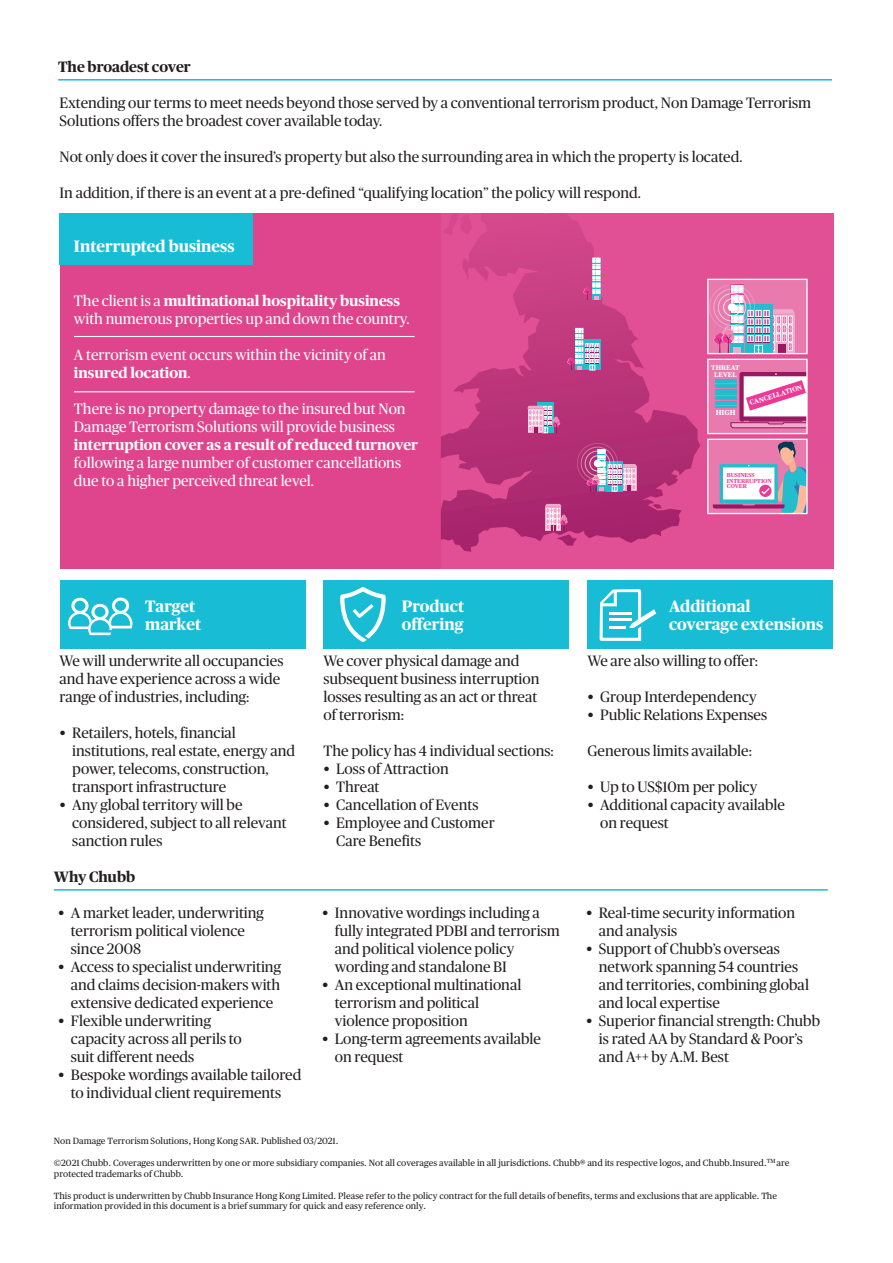
<style>
.page{position:relative;width:893px;height:1263px;background:#fff}
.page>*{position:absolute;margin:0;border:0;box-sizing:border-box;transform-origin:0 0}
.t1{font:700 16.5px/18px "Chubb Publico";color:#fff}
.t2{font:15px/18px "Chubb Publico";color:#231f20}
.t3{font:15px/18px "Chubb Publico";color:#fff}
.t4{font:700 15px "Chubb Publico";color:#fff}
.t5{font:700 15px "Chubb Publico";color:#231f20}
.t6{font:9px/10.8px "Chubb Publico Text";color:#231f20}
.t7{font:700 7.35px "Chubb Publico Text";color:#fff}
.t8{font:700 6.9px "Chubb Publico Text";color:#fff}
.t9{font:700 6.75px/6.8px "Chubb Publico Text";color:#fff;text-align:center}
.t10{font:700 5.7px/5.6px "Chubb Publico Text";color:#ed3896}
.s1{font-weight:700}
.s2{font-family:"Chubb Publico Text"}
</style>
<div class="page">
<div style="left:60px;top:213px;width:773px;height:356px;background:#df458c"></div>
<div style="left:60px;top:580px;width:245px;height:68px;background:#18bdd5"></div>
<div style="left:323px;top:580px;width:246px;height:68px;background:#18bdd5"></div>
<div style="left:587px;top:580px;width:246px;height:68px;background:#18bdd5"></div>
<hr style="left:58px;top:79px;width:774px;height:2px;background:#18bdd5">
<svg style="left:600px;top:589px;width:56px;height:52px"></svg>
<hr style="left:609px;top:612px;width:22px;height:3px;background:#fff">
<hr style="left:609px;top:618px;width:22px;height:3px;background:#fff">
<svg style="left:340px;top:587px;width:46px;height:55px"></svg>
<div style="left:441px;top:213px;width:392px;height:356px;background:#e14f94"></div>
<svg style="left:441px;top:214px;width:259px;height:338px"></svg>
<svg style="left:599px;top:340px;width:2px;height:30px"></svg>
<svg style="left:537px;top:403px;width:17px;height:3px"></svg>
<svg style="left:567px;top:328px;width:32px;height:42px"></svg>
<svg style="left:583px;top:258px;width:18px;height:42px"></svg>
<svg style="left:587px;top:449px;width:50px;height:42px;background:#b98db3"></svg>
<svg style="left:545px;top:504px;width:32px;height:42px"></svg>
<svg style="left:527px;top:406px;width:33px;height:27px"></svg>
<div style="left:708px;top:439px;width:99px;height:74px;background:#e87aae"></div>
<div style="left:708px;top:279px;width:99px;height:75px;background:#e87aae"></div>
<div style="left:708px;top:359px;width:99px;height:74px;background:#e87aae"></div>
<svg style="left:730px;top:284px;width:14px;height:1px"></svg>
<svg style="left:713px;top:285px;width:82px;height:67px"></svg>
<div style="left:709px;top:285px;width:46px;height:45px;border:1px solid #fff;border-radius:50%"></div>
<div style="left:714px;top:289px;width:36px;height:37px;border:1px solid #fff;border-radius:50%"></div>
<div style="left:718px;top:293px;width:28px;height:28px;border:1px solid #fff;border-radius:50%"></div>
<div style="left:723px;top:299px;width:18px;height:17px;border:1px solid #fff;border-radius:50%"></div>
<div style="left:728px;top:303px;width:8px;height:8px;background:#fff;border-radius:50%"></div>
<div style="left:707px;top:279px;width:101px;height:75px;border:1px solid #fff"></div>
<svg style="left:713px;top:441px;width:93px;height:71px"></svg>
<div style="left:707px;top:439px;width:101px;height:75px;border:1px solid #fff"></div>
<div style="left:577px;top:443px;width:41px;height:41px;border:1px solid #fff;border-radius:50%"></div>
<div style="left:581px;top:447px;width:33px;height:33px;border:1px solid #fff;border-radius:50%"></div>
<div style="left:585px;top:451px;width:25px;height:25px;border:1px solid #fff;border-radius:50%"></div>
<div style="left:590px;top:456px;width:15px;height:15px;border:1px solid #fff;border-radius:50%"></div>
<div style="left:594px;top:460px;width:7px;height:7px;background:#fff;border-radius:50%"></div>
<svg style="left:715px;top:372px;width:91px;height:56px"></svg>
<div style="left:707px;top:359px;width:101px;height:75px;border:1px solid #fff"></div>
<hr style="left:54px;top:889px;width:774px;height:2px;background:#18bdd5">
<svg style="left:68px;top:597px;width:64px;height:38px"></svg>
<hr style="left:74px;top:336px;width:341px;height:1px;background:#fff">
<hr style="left:74px;top:391px;width:341px;height:1px;background:#fff">
<div style="left:60px;top:213px;width:193px;height:52px;background:#18bdd5"></div>
<p class="t5" style="left:58px;top:56px;width:134px">The broadest cover</p>
<p class="t2" style="left:60px;top:93px;width:753px">Extending our terms to meet needs beyond those served by a conventional terrorism product, Non Damage Terrorism<br>Solutions offers the broadest cover available today.</p>
<p class="t2" style="left:60px;top:147px;width:684px">Not only does it cover the insured’s property but also the surrounding area in which the property is located.</p>
<p class="t2" style="left:60px;top:183px;width:583px">In addition, if there is an event at a pre-defined “qualifying location” the policy will respond.</p>
<p class="t1" style="left:74px;top:237px;width:162px">Interrupted business</p>
<p class="t3" style="left:74px;top:291px;width:337px">The client is a <span class="s1">multinational hospitality business </span>with numerous properties up and down the country.</p>
<p class="t3" style="left:74px;top:345px;width:313px">A terrorism event occurs within the vicinity of an <span class="s1">insured location</span>.</p>
<p class="t3" style="left:74px;top:399px;width:333px">There is no property damage to the insured but Non<br>Damage Terrorism Solutions will provide business</p>
<p class="t4" style="left:74px;top:434px;width:346px">interruption cover as a result of reduced turnover</p>
<p class="t3" style="left:74px;top:453px;width:329px">following a large number of customer cancellations due to a higher perceived threat level.</p>
<p class="t9" style="left:711px;top:364px;width:30px">THREAT<br>LEVEL</p>
<p class="t7" style="left:716px;top:407px;width:21px">HIGH</p>
<p class="t8" style="left:748px;top:398px;width:56px;rotate:-18deg">CANCELLATION</p>
<p class="t10" style="left:727px;top:472px;width:46px">BUSINESS<br>INTERRUPTION<br>COVER</p>
<p class="t1" style="left:145px;top:597px;width:57px">Target market</p>
<p class="t2" style="left:60px;top:651px;width:225px">We will underwrite all occupancies and have experience across a wide range of industries, including:</p>
<p class="t2" style="left:72px;top:723px;width:224px;text-indent:-13px"><span class="s2">•</span> Retailers, hotels, financial institutions, real estate, energy and power, telecoms, construction, transport infrastructure</p>
<p class="t2" style="left:72px;top:795px;width:216px;text-indent:-13px"><span class="s2">•</span> Any global territory will be considered, subject to all relevant sanction rules</p>
<p class="t5" style="left:54px;top:866px;width:83px">Why Chubb</p>
<p class="t2" style="left:71px;top:903px;width:195px;text-indent:-13px"><span class="s2">•</span> A market leader, underwriting terrorism political violence since 2008</p>
<p class="t2" style="left:71px;top:957px;width:212px;text-align:justify;text-indent:-13px"><span class="s2">•</span> Access to specialist underwriting and claims decision-makers with extensive dedicated experience</p>
<p class="t2" style="left:71px;top:1011px;width:173px;text-indent:-13px"><span class="s2">•</span> Flexible underwriting capacity across all perils to suit different needs</p>
<p class="t2" style="left:58px;top:1065px;width:245px;text-align:center"><span class="s2">•</span> Bespoke wordings available tailored to individual client requirements</p>
<p class="t1" style="left:402px;top:597px;width:64px">Product offering</p>
<p class="t2" style="left:323px;top:651px;width:218px">We cover physical damage and subsequent business interruption losses resulting as an act or threat of terrorism:</p>
<p class="t2" style="left:323px;top:741px;width:232px">The policy has 4 individual sections:</p>
<p class="t2" style="left:323px;top:759px;width:127px"><span class="s2">•</span> Loss of Attraction</p>
<p class="t2" style="left:323px;top:777px;width:57px"><span class="s2">•</span> Threat</p>
<p class="t2" style="left:323px;top:795px;width:157px"><span class="s2">•</span> Cancellation of Events</p>
<p class="t2" style="left:336px;top:813px;width:160px;text-indent:-13px"><span class="s2">•</span> Employee and Customer<br>Care Benefits</p>
<p class="t2" style="left:335px;top:903px;width:227px;text-indent:-13px"><span class="s2">•</span> Innovative wordings including a fully integrated PDBI and terrorism and political violence policy wording and standalone BI</p>
<p class="t2" style="left:335px;top:975px;width:188px;text-indent:-13px"><span class="s2">•</span> An exceptional multinational terrorism and political violence proposition</p>
<p class="t2" style="left:335px;top:1029px;width:208px;text-indent:-13px"><span class="s2">•</span> Long-term agreements available on request</p>
<p class="t1" style="left:669px;top:597px;width:156px">Additional coverage extensions</p>
<p class="t2" style="left:587px;top:651px;width:172px">We are also willing to offer:</p>
<p class="t2" style="left:587px;top:687px;width:171px"><span class="s2">•</span> Group Interdependency</p>
<p class="t2" style="left:587px;top:705px;width:181px"><span class="s2">•</span> Public Relations Expenses</p>
<p class="t2" style="left:587px;top:741px;width:166px">Generous limits available:</p>
<p class="t2" style="left:587px;top:777px;width:171px"><span class="s2">•</span> Up to US$10m per policy</p>
<p class="t2" style="left:600px;top:795px;width:186px;text-indent:-13px"><span class="s2">•</span> Additional capacity available on request</p>
<p class="t2" style="left:599px;top:903px;width:198px;text-indent:-13px"><span class="s2">•</span> Real-time security information and analysis</p>
<p class="t2" style="left:599px;top:939px;width:212px;text-indent:-13px"><span class="s2">•</span> Support of Chubb’s overseas network spanning 54 countries and territories, combining global and local expertise</p>
<p class="t2" style="left:599px;top:1011px;width:223px;text-indent:-13px"><span class="s2">•</span> Superior financial strength: Chubb is rated AA by Standard &amp; Poor’s and A++ by A.M. Best</p>
<p class="t6" style="left:54px;top:1135px;width:286px">Non Damage Terrorism Solutions, Hong Kong SAR. Published 03/2021.</p>
<p class="t6" style="left:54px;top:1157px;width:737px">©2021 Chubb. Coverages underwritten by one or more subsidiary companies. Not all coverages available in all jurisdictions. Chubb® and its respective logos, and Chubb.Insured.<sup>TM</sup> are protected trademarks of Chubb.</p>
<p class="t6" style="left:54px;top:1189px;width:725px">This product is underwritten by Chubb Insurance Hong Kong Limited. Please refer to the policy contract for the full details of benefits, terms and exclusions that are applicable. The information provided in this document is a brief summary for quick and easy reference only.</p>
</div>
